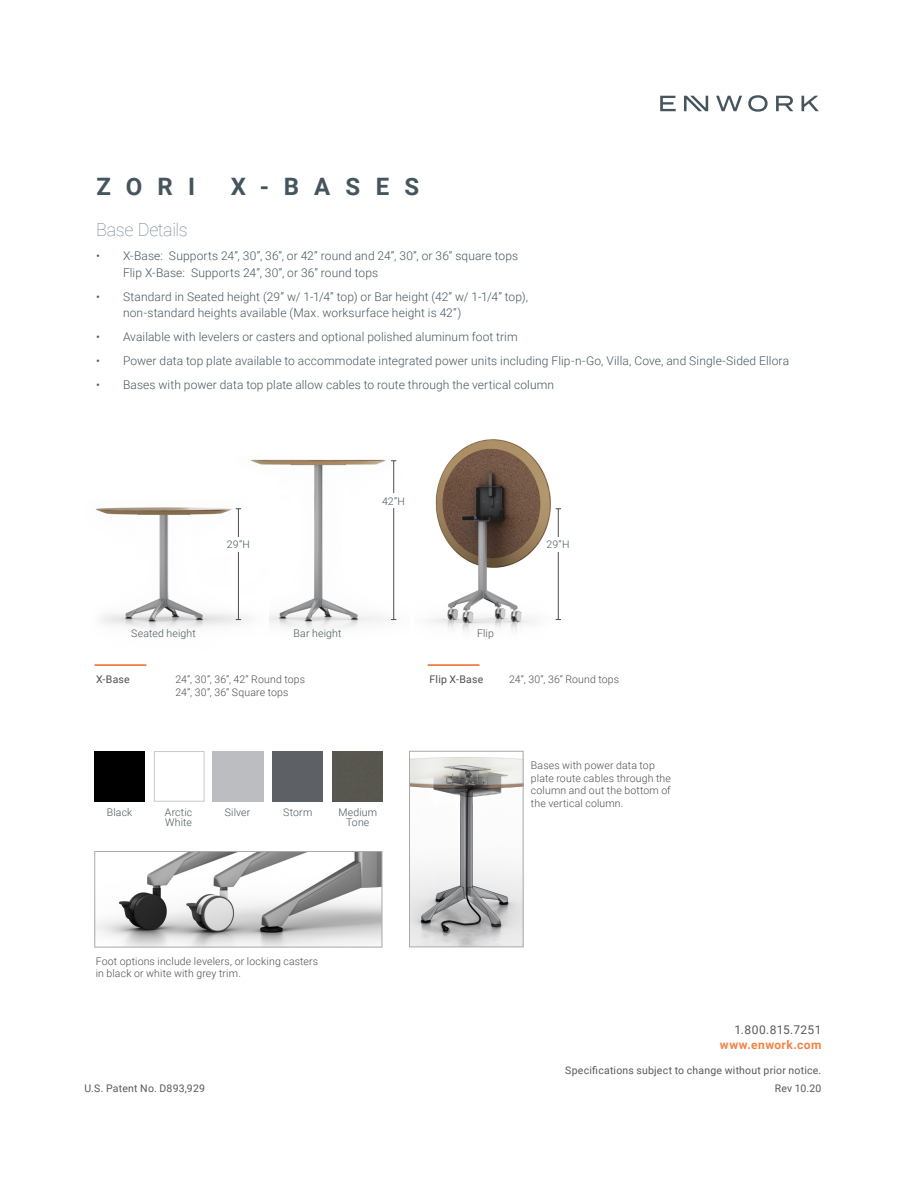
<style>
.page{position:relative;width:918px;height:1188px;background:#fff}
.page>*{position:absolute;margin:0;border:0;box-sizing:border-box;transform-origin:0 0}
.t1{font:700 24px "Roboto";letter-spacing:.635em;color:#44555d}
.t2{font:100 18px "Roboto";letter-spacing:-.025em;color:#667a85}
.t3{font:300 12px/16.5px "Roboto";letter-spacing:.01em;color:#46555d}
.t4{font:12px "Roboto";letter-spacing:.025em;color:#58595b}
.t5{font:700 12px "Roboto";letter-spacing:.04em;color:#f58345}
.t6{font:300 10.5px/12.6px "Roboto";letter-spacing:.015em;color:#4d4d4f}
.t7{font:10.5px/18px "Roboto";letter-spacing:.02em;color:#58595b;text-align:right}
.t8{font:300 10.5px/10.5px "Roboto";letter-spacing:.015em;color:#46555d}
.t9{font:10.5px "Roboto";letter-spacing:.015em;color:#4d4d4f}
</style>
<div class="page">
<div style="left:94px;top:751px;width:51px;height:51px;background:#000"></div>
<div style="left:154px;top:751px;width:50px;height:51px;border:1px solid #c7c8ca"></div>
<div style="left:272px;top:751px;width:51px;height:51px;background:#5d6065"></div>
<div style="left:332px;top:751px;width:51px;height:51px;background:#58564f"></div>
<img style="left:431px;top:439px;width:127px;height:193px">
<hr style="left:558px;top:509px;width:1px;height:110px;background:#4d4d4f">
<div style="left:544px;top:537px;width:28px;height:14px;background:#fff"></div>
<img style="left:250px;top:459px;width:147px;height:171px">
<hr style="left:393px;top:461px;width:1px;height:158px;background:#4d4d4f">
<div style="left:380px;top:493px;width:28px;height:15px;background:#fff"></div>
<img style="left:97px;top:853px;width:283px;height:92px">
<div style="left:95px;top:851px;width:287px;height:96px;border:1px solid #a7a9ac"></div>
<svg style="left:716px;top:96px;width:26px;height:15px"></svg>
<svg style="left:748px;top:95px;width:20px;height:17px"></svg>
<svg style="left:776px;top:96px;width:17px;height:15px"></svg>
<svg style="left:802px;top:96px;width:17px;height:15px"></svg>
<svg style="left:660px;top:96px;width:16px;height:15px"></svg>
<svg style="left:684px;top:96px;width:24px;height:15px"></svg>
<img style="left:411px;top:757px;width:110px;height:188px">
<div style="left:409px;top:751px;width:114px;height:196px;border:1px solid #a7a9ac"></div>
<img style="left:96px;top:498px;width:173px;height:132px">
<hr style="left:238px;top:509px;width:1px;height:110px;background:#4d4d4f">
<div style="left:224px;top:537px;width:28px;height:14px;background:#fff"></div>
<hr style="left:94px;top:664px;width:52px;height:2px;background:#f06624">
<hr style="left:428px;top:664px;width:52px;height:2px;background:#f06624">
<h1 class="t1" style="left:96px;top:170px;width:100px">ZORI</h1>
<h1 class="t1" style="left:231px;top:170px;width:190px">X-BASES</h1>
<h2 class="t2" style="left:96px;top:217px;width:93px">Base Details</h2>
<p class="t3" style="left:123px;top:247px;width:397px;text-indent:-27px">• X-Base: Supports 24”, 30”, 36”, or 42” round and 24”, 30”, or 36” square tops<br>Flip X-Base: Supports 24”, 30”, or 36” round tops</p>
<p class="t3" style="left:123px;top:288px;width:407px;text-indent:-27px">• Standard in Seated height (29” w/ 1-1/4” top) or Bar height (42” w/ 1-1/4” top), non-standard heights available (Max. worksurface height is 42”)</p>
<p class="t3" style="left:96px;top:328px;width:423px">• Available with levelers or casters and optional polished aluminum foot trim</p>
<p class="t3" style="left:96px;top:352px;width:695px">• Power data top plate available to accommodate integrated power units including Flip-n-Go, Villa, Cove, and Single-Sided Ellora</p>
<p class="t3" style="left:96px;top:376px;width:460px">• Bases with power data top plate allow cables to route through the vertical column</p>
<p class="t8" style="left:227px;top:539px;width:25px">29”H</p>
<p class="t8" style="left:131px;top:628px;width:66px">Seated height</p>
<p class="t8" style="left:382px;top:495px;width:24px">42”H</p>
<p class="t8" style="left:294px;top:628px;width:49px">Bar height</p>
<p class="t8" style="left:477px;top:628px;width:18px">Flip</p>
<p class="t8" style="left:546px;top:539px;width:25px">29”H</p>
<p class="t9" style="left:96px;top:672px;width:35px">X-Base</p>
<p class="t6" style="left:175px;top:673px;width:131px">24”, 30”, 36”, 42” Round tops<br>24”, 30”, 36” Square tops</p>
<p class="t9" style="left:430px;top:672px;width:55px">Flip X-Base</p>
<p class="t6" style="left:509px;top:673px;width:112px">24”, 30”, 36” Round tops</p>
<p class="t8" style="left:107px;top:807px;width:27px">Black</p>
<p class="t8" style="left:165px;top:807px;width:29px">Arctic<br>White</p>
<p class="t8" style="left:225px;top:807px;width:27px">Silver</p>
<p class="t8" style="left:283px;top:807px;width:31px">Storm</p>
<p class="t8" style="left:339px;top:807px;width:40px;text-align:center">Medium<br>Tone</p>
<p class="t6" style="left:96px;top:954px;width:224px">Foot options include levelers, or locking casters in black or white with grey trim.</p>
<p class="t7" style="left:84px;top:1078px;width:122px">U.S. Patent No. D893,929</p>
<p class="t6" style="left:531px;top:759px;width:141px">Bases with power data top plate route cables through the column and out the bottom of the vertical column.</p>
<p class="t4" style="left:734px;top:1021px;width:88px">1.800.815.7251</p>
<p class="t5" style="left:720px;top:1036px;width:103px">www.enwork.com</p>
<p class="t7" style="left:565px;top:1060px;width:258px">Specifications subject to change without prior notice.<br>Rev 10.20</p>
</div>
